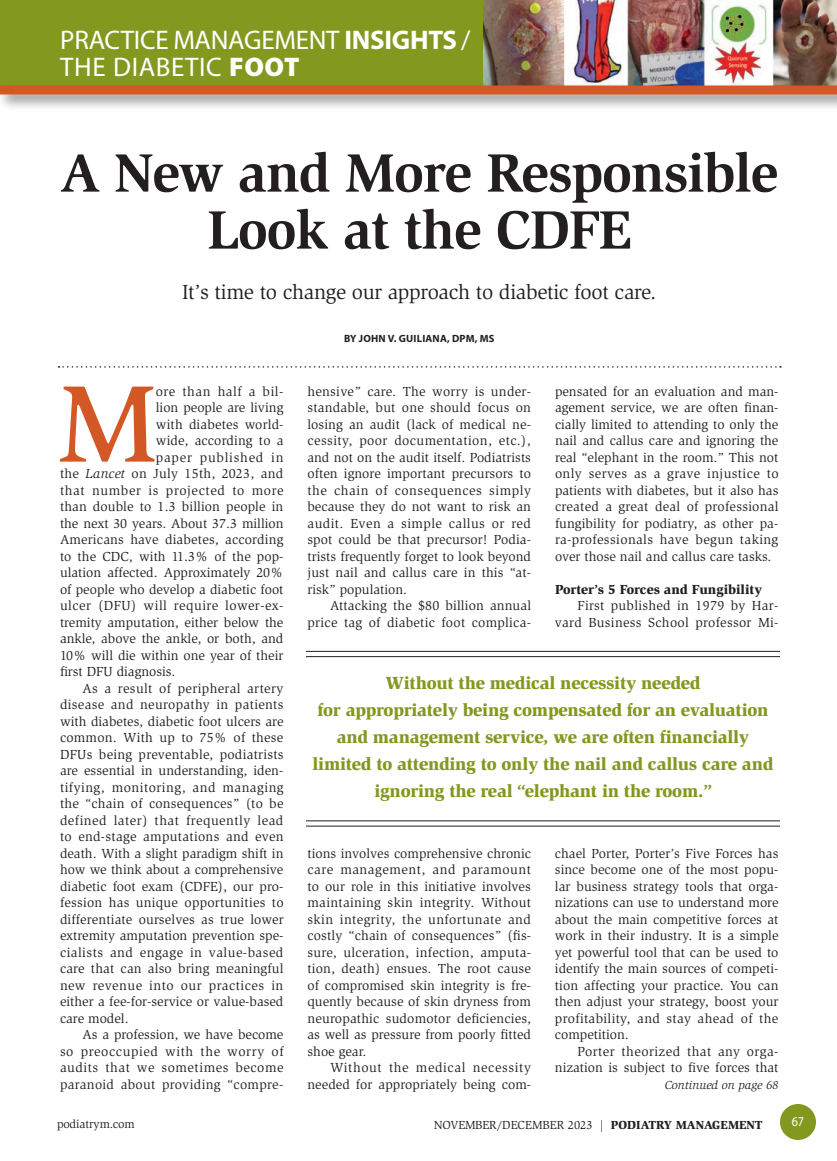
<style>
.page{position:relative;width:837px;height:1161px;background:#fff}
.page>*{position:absolute;margin:0;border:0;box-sizing:border-box;transform-origin:0 0}
._2011-Intl_Cap{font:500 112.05px "Slimbach";color:#d35825}
._2011-Headline{font:700 55.5px/57px "Slimbach";letter-spacing:-.02em;color:#231f20;text-align:center}
.t1{font:27px "Myriad Pro";letter-spacing:-.01em;color:#fff}
.t2{font:27px "Myriad Pro";letter-spacing:.02em;color:#fff}
._2011-Deck{font:21px "Slimbach";letter-spacing:-.015em;color:#231f20}
._2011-Callout{font:900 18px/27px "Slimbach";letter-spacing:-.015em;color:#83981f;text-align:center}
._2011-Global_Text{font:13.5px/16.5px "Slimbach";letter-spacing:.01em;color:#231f20;text-align:justify}
._2011-Intl_Cap-2{font:13.5px "Slimbach";color:#231f20}
._2011-Intl_Cap-3{font:13.5px "Slimbach";letter-spacing:.035em;color:#231f20}
._2011-Subhead1{font:900 13.5px "Slimbach";color:#231f20}
._2011-Intl_Cap-4{font:13.5px "Slimbach";letter-spacing:.02em;color:#231f20}
._2011-Intl_Cap-5{font:13.5px "Slimbach";letter-spacing:.045em;color:#231f20}
._2011-Intl_Cap-6{font:13.5px "Slimbach";letter-spacing:.04em;color:#231f20}
._2011-Intl_Cap-7{font:13.5px "Slimbach";letter-spacing:.055em;color:#231f20}
.t3{font:13.5px "Myriad Pro";color:#fff;scale:.9 1}
.t4{font:12px "Slimbach";color:#231f20}
.t5{font:italic 12px "Slimbach";color:#231f20}
._2023-Byline{font:700 10.5px "Myriad Pro";letter-spacing:.02em;color:#231f20}
.s1{font-weight:700}
.s2{font-weight:900}
.s3{font-style:italic}
</style>
<div class="page">
<div style="left:780px;top:1104px;width:36px;height:36px;background:#83981f;border-radius:50%"></div>
<svg style="left:58px;top:366px;width:723px;height:2px"></svg>
<div style="left:0;top:0;width:837px;height:88px;background:#83981f"></div>
<hr style="left:306px;top:651px;width:474px;height:1px;background:#231f20">
<hr style="left:306px;top:656px;width:474px;height:1px;background:#231f20">
<hr style="left:306px;top:820px;width:474px;height:1px;background:#231f20">
<hr style="left:306px;top:826px;width:474px;height:1px;background:#231f20">
<img style="left:483px;top:0;width:354px;height:82px">
<div style="left:0;top:82px;width:837px;height:29px;background:#231f20;opacity:.5"></div>
<div style="left:0;top:86px;width:837px;height:8px;background:#d35825"></div>
<p class="t1" style="left:60px;top:25px;width:412px">PRACTICE MANAGEMENT <span class="s1">INSIGHTS</span> /</p>
<p class="t2" style="left:60px;top:52px;width:241px">THE DIABETIC <span class="s2">FOOT</span></p>
<p class="_2011-Headline" style="left:60px;top:144px;width:720px">A New and More Responsible<br>Look at the CDFE</p>
<p class="_2011-Deck" style="left:182px;top:280px;width:476px">It’s time to change our approach to diabetic foot care.</p>
<p class="_2011-Intl_Cap" style="left:58px;top:357px;width:101px">M</p>
<p class="_2011-Intl_Cap-6" style="left:156px;top:383px;width:129px">ore than half a bil-</p>
<p class="_2011-Intl_Cap-2" style="left:156px;top:400px;width:129px">lion people are living</p>
<p class="_2011-Intl_Cap-2" style="left:156px;top:416px;width:129px">with diabetes world-</p>
<p class="_2011-Intl_Cap-2" style="left:156px;top:433px;width:129px">wide, according to a</p>
<p class="_2011-Intl_Cap-7" style="left:156px;top:449px;width:129px">paper published in</p>
<p class="_2011-Intl_Cap-4" style="left:60px;top:466px;width:225px">the <span class="s3">Lancet</span> on July 15th, 2023, and</p>
<p class="_2011-Intl_Cap-5" style="left:60px;top:482px;width:225px">that number is projected to more</p>
<p class="_2011-Intl_Cap-2" style="left:60px;top:499px;width:225px">than double to 1.3 billion people in</p>
<p class="_2011-Intl_Cap-2" style="left:60px;top:515px;width:225px">the next 30 years. About 37.3 million</p>
<p class="_2011-Intl_Cap-2" style="left:60px;top:532px;width:225px">Americans have diabetes, according</p>
<p class="_2011-Intl_Cap-2" style="left:60px;top:548px;width:225px">to the CDC, with 11.3% of the pop-</p>
<p class="_2011-Intl_Cap-2" style="left:60px;top:565px;width:225px">ulation affected. Approximately 20%</p>
<p class="_2011-Intl_Cap-2" style="left:60px;top:581px;width:225px">of people who develop a diabetic foot</p>
<p class="_2011-Intl_Cap-3" style="left:60px;top:598px;width:225px">ulcer (DFU) will require lower-ex-</p>
<p class="_2011-Intl_Cap-2" style="left:60px;top:614px;width:225px">tremity amputation, either below the</p>
<p class="_2011-Intl_Cap-2" style="left:60px;top:631px;width:225px">ankle, above the ankle, or both, and</p>
<p class="_2011-Intl_Cap-2" style="left:60px;top:647px;width:225px">10% will die within one year of their</p>
<p class="_2011-Intl_Cap-2" style="left:60px;top:664px;width:117px">first DFU diagnosis.</p>
<p class="_2011-Global_Text" style="left:60px;top:680px;width:225px;text-indent:23px">As a result of peripheral artery disease and neuropathy in patients with diabetes, diabetic foot ulcers are common. With up to 75% of these DFUs being preventable, podiatrists are essential in understanding, iden&shy;tifying, monitoring, and managing the “chain of consequences” (to be defined later) that frequently lead to end-stage amputations and even death. With a slight paradigm shift in how we think about a comprehensive diabetic foot exam (CDFE), our pro&shy;fession has unique opportunities to differentiate ourselves as true lower extremity amputation prevention spe&shy;cialists and engage in value-based care that can also bring meaningful new revenue into our practices in either a fee-for-service or value-based care model.</p>
<p class="_2011-Global_Text" style="left:60px;top:1026px;width:225px;text-indent:23px">As a profession, we have become so preoccupied with the worry of audits that we sometimes become paranoid about providing “compre-</p>
<p class="_2023-Byline" style="left:344px;top:333px;width:152px">BY JOHN V. GUILIANA, DPM, MS</p>
<p class="_2011-Global_Text" style="left:308px;top:383px;width:225px">hensive” care. The worry is under&shy;standable, but one should focus on losing an audit (lack of medical ne&shy;cessity, poor documentation, etc.), and not on the audit itself. Podiatrists often ignore important precursors to the chain of consequences simply because they do not want to risk an audit. Even a simple callus or red spot could be that precursor! Podia&shy;trists frequently forget to look beyond just nail and callus care in this “at&shy;risk” population.</p>
<p class="_2011-Global_Text" style="left:308px;top:597px;width:225px;text-align:right">Attacking the $80 billion annual price tag of diabetic foot complica-</p>
<p class="_2011-Global_Text" style="left:555px;top:383px;width:225px">pensated for an evaluation and man&shy;agement service, we are often finan&shy;cially limited to attending to only the nail and callus care and ignoring the real “elephant in the room.” This not only serves as a grave injustice to patients with diabetes, but it also has created a great deal of professional fungibility for podiatry, as other pa&shy;ra-professionals have begun taking over those nail and callus care tasks.</p>
<p class="_2011-Subhead1" style="left:555px;top:581px;width:209px">Porter’s 5 Forces and Fungibility</p>
<p class="_2011-Global_Text" style="left:555px;top:597px;width:225px;text-align:right">First published in 1979 by Har&shy;vard Business School professor Mi-</p>
<p class="_2011-Callout" style="left:386px;top:669px;width:316px">Without the medical necessity needed</p>
<p class="_2011-Callout" style="left:313px;top:696px;width:462px">for appropriately being compensated for an evaluation and management service, we are often financially limited to attending to only the nail and callus care and ignoring the real “elephant in the room.”</p>
<p class="_2011-Global_Text" style="left:308px;top:845px;width:225px">tions involves comprehensive chronic care management, and paramount to our role in this initiative involves maintaining skin integrity. Without skin integrity, the unfortunate and costly “chain of consequences” (fis&shy;sure, ulceration, infection, amputa&shy;tion, death) ensues. The root cause of compromised skin integrity is fre&shy;quently because of skin dryness from neuropathic sudomotor deficiencies, as well as pressure from poorly fitted shoe gear.</p>
<p class="_2011-Global_Text" style="left:308px;top:1059px;width:225px;text-align:right">Without the medical necessity needed for appropriately being com-</p>
<p class="_2011-Global_Text" style="left:555px;top:845px;width:225px">chael Porter, Porter’s Five Forces has since become one of the most popu&shy;lar business strategy tools that orga&shy;nizations can use to understand more about the main competitive forces at work in their industry. It is a simple yet powerful tool that can be used to identify the main sources of competi&shy;tion affecting your practice. You can then adjust your strategy, boost your profitability, and stay ahead of the competition.</p>
<p class="_2011-Global_Text" style="left:555px;top:1043px;width:225px;text-align:right">Porter theorized that any orga&shy;nization is subject to five forces that</p>
<p class="t5" style="left:665px;top:1078px;width:115px">Continued on page 68</p>
<p class="t4" style="left:57px;top:1117px;width:79px">podiatrym.com</p>
<p class="t4" style="left:434px;top:1118px;width:330px">NOVEMBER/DECEMBER 2023 | <span class="s2">PODIATRY MANAGEMENT</span></p>
<p class="t3" style="left:792px;top:1114px;width:15px">67</p>
</div>
